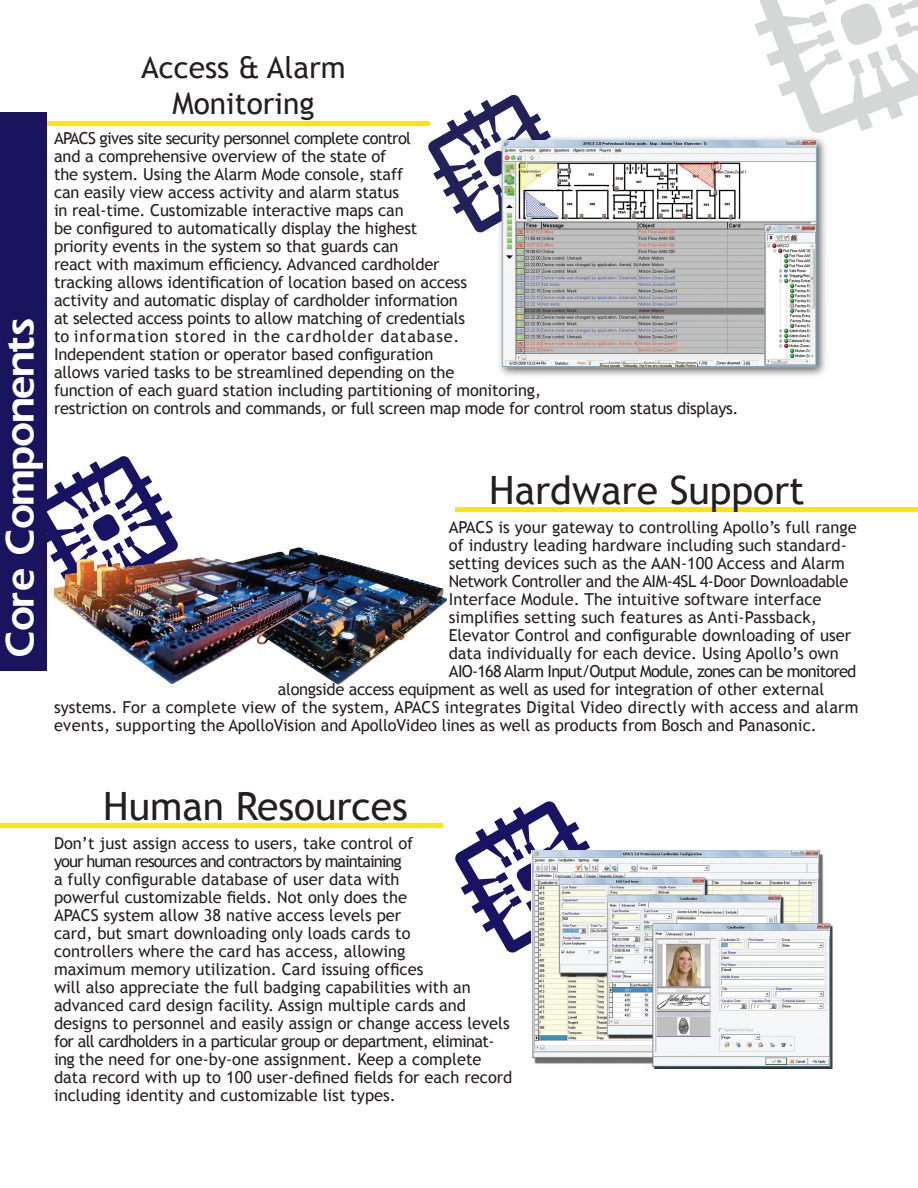
<style>
.page{position:relative;width:918px;height:1188px;background:#fff}
.page>*{position:absolute;margin:0;border:0;box-sizing:border-box;transform-origin:0 0}
.t1{font:900 44.55px "Eras";letter-spacing:.01em;color:#fff}
.t2{font:39px "Trebuchet MS";color:#231f20}
.t3{font:30px/36px "Trebuchet MS";color:#231f20;text-align:center}
.t4{font:16.5px/18px "Trebuchet MS";letter-spacing:-.01em;color:#231f20}
.t5{font:16.5px "Trebuchet MS";letter-spacing:.01em;color:#231f20}
.t6{font:16.5px "Trebuchet MS";letter-spacing:-.05em;color:#231f20}
.t7{font:16.5px "Trebuchet MS";letter-spacing:-.03em;color:#231f20}
</style>
<div class="page">
<hr style="left:456px;top:507px;width:462px;height:4px;background:#ffe601">
<svg style="left:754px;top:0;width:164px;height:133px"></svg>
<svg style="left:428px;top:94px;width:122px;height:139px"></svg>
<div style="left:0;top:121px;width:429px;height:5px;background:#ffe601"></div>
<svg style="left:47px;top:456px;width:131px;height:106px"></svg>
<hr style="left:0;top:824px;width:443px;height:4px;background:#ffe601">
<img style="left:54px;top:546px;width:393px;height:142px">
<div style="left:0;top:112px;width:47px;height:559px;background:#1a135d"></div>
<svg style="left:455px;top:801px;width:135px;height:152px"></svg>
<img style="left:532px;top:850px;width:300px;height:218px">
<div style="left:496px;top:135px;width:332px;height:245px;background:#231f20;opacity:.75"></div>
<img style="left:502px;top:141px;width:314px;height:227px">
<h1 class="t1" style="left:-5px;top:656px;width:339px;rotate:-90deg">Core Components</h1>
<h3 class="t3" style="left:141px;top:49px;width:206px">Access &amp; Alarm<br>Monitoring</h3>
<p class="t4" style="left:54px;top:130px;width:686px">APACS gives site security personnel complete control<br>and a comprehensive overview of the state of<br>the system. Using the Alarm Mode console, staff<br>can easily view access activity and alarm status<br>in real-time. Customizable interactive maps can<br>be configured to automatically display the highest<br>priority events in the system so that guards can<br>react with maximum efficiency. Advanced cardholder<br>tracking allows identification of location based on access<br>activity and automatic display of cardholder information<br>at selected access points to allow matching of credentials<br>to information stored in the cardholder database.<br>Independent station or operator based configuration<br>allows varied tasks to be streamlined depending on the<br>function of each guard station including partitioning of monitoring,<br>restriction on controls and commands, or full screen map mode for control room status displays.</p>
<h2 class="t2" style="left:489px;top:467px;width:317px">Hardware Support</h2>
<p class="t4" style="left:449px;top:519px;width:410px">APACS is your gateway to controlling Apollo’s full range</p>
<p class="t4" style="left:449px;top:537px;width:399px">of industry leading hardware including such standard-</p>
<p class="t4" style="left:449px;top:555px;width:398px">setting devices such as the AAN-100 Access and Alarm</p>
<p class="t7" style="left:449px;top:572px;width:401px">Network Controller and the AIM-4SL 4-Door Downloadable</p>
<p class="t4" style="left:449px;top:591px;width:374px">Interface Module. The intuitive software interface</p>
<p class="t5" style="left:449px;top:608px;width:370px">simplifies setting such features as Anti-Passback,</p>
<p class="t4" style="left:449px;top:627px;width:404px">Elevator Control and configurable downloading of user</p>
<p class="t4" style="left:449px;top:645px;width:392px">data individually for each device. Using Apollo’s own</p>
<p class="t6" style="left:449px;top:662px;width:409px">AIO-168 Alarm Input/Output Module, zones can be monitored</p>
<p class="t4" style="left:278px;top:681px;width:548px">alongside access equipment as well as used for integration of other external</p>
<p class="t5" style="left:54px;top:698px;width:806px">systems. For a complete view of the system, APACS integrates Digital Video directly with access and alarm</p>
<p class="t4" style="left:54px;top:717px;width:764px">events, supporting the ApolloVision and ApolloVideo lines as well as products from Bosch and Panasonic.</p>
<h2 class="t2" style="left:103px;top:783px;width:306px">Human Resources</h2>
<p class="t4" style="left:54px;top:835px;width:460px">Don’t just assign access to users, take control of<br>your human resources and contractors by maintaining<br>a fully configurable database of user data with<br>powerful customizable fields. Not only does the<br>APACS system allow 38 native access levels per<br>card, but smart downloading only loads cards to<br>controllers where the card has access, allowing<br>maximum memory utilization. Card issuing offices<br>will also appreciate the full badging capabilities with an advanced card design facility. Assign multiple cards and designs to personnel and easily assign or change access levels for all cardholders in a particular group or department, eliminat&shy;ing the need for one-by-one assignment. Keep a complete data record with up to 100 user-defined fields for each record including identity and customizable list types.</p>
</div>
